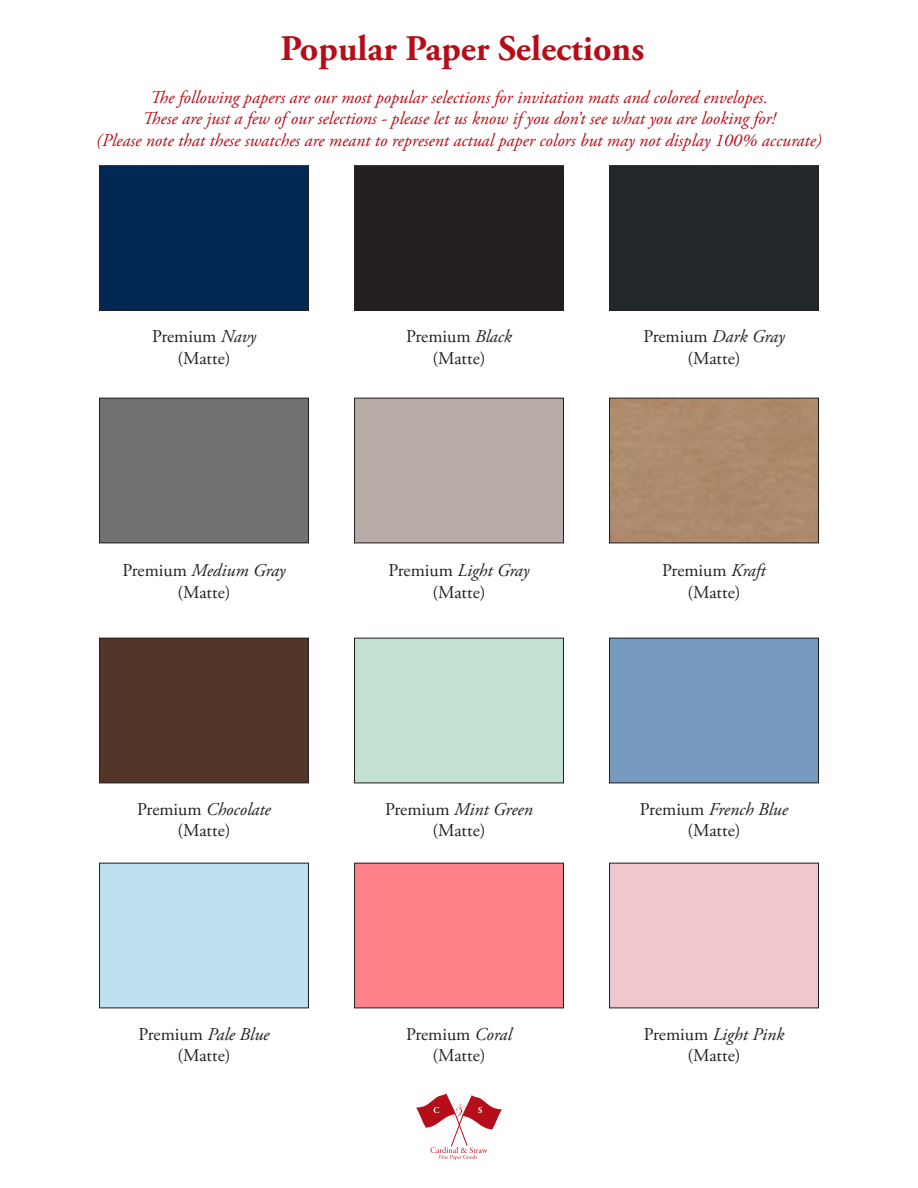
<style>
.page{position:relative;width:918px;height:1188px;background:#fff}
.page>*{position:absolute;margin:0;border:0;box-sizing:border-box;transform-origin:0 0}
.t1{font:700 36px "Adobe Garamond Pro";color:#b50e1a}
.t2{font:italic 18px "Adobe Garamond Pro";color:#b50e1a}
.t3{font:18px "Adobe Garamond Pro";color:#231f20}
.t4{font:italic 18px "Adobe Garamond Pro";color:#231f20}
.s1{font-style:italic}
.s2{font-style:normal}
</style>
<div class="page">
<svg style="left:416px;top:1093px;width:86px;height:67px"></svg>
<div style="left:100px;top:166px;width:208px;height:144px;background:#002855"></div>
<div style="left:99px;top:165px;width:210px;height:146px;border:1px solid #231f20"></div>
<div style="left:355px;top:166px;width:208px;height:144px;background:#231f20"></div>
<div style="left:354px;top:165px;width:210px;height:146px;border:1px solid #231f20"></div>
<div style="left:610px;top:166px;width:208px;height:144px;background:#242729"></div>
<div style="left:609px;top:165px;width:210px;height:146px;border:1px solid #231f20"></div>
<div style="left:100px;top:398px;width:208px;height:145px;background:#717271"></div>
<div style="left:99px;top:398px;width:210px;height:145px;border:1px solid #231f20"></div>
<div style="left:355px;top:398px;width:208px;height:145px;background:#b8ada6"></div>
<div style="left:354px;top:398px;width:210px;height:145px;border:1px solid #231f20"></div>
<div style="left:611px;top:400px;width:206px;height:141px;background:#ae8a6c"></div>
<div style="left:609px;top:398px;width:210px;height:145px;border:1px solid #231f20"></div>
<div style="left:100px;top:638px;width:208px;height:145px;background:#523528"></div>
<div style="left:99px;top:638px;width:210px;height:145px;border:1px solid #231f20"></div>
<div style="left:355px;top:638px;width:208px;height:145px;background:#c5e1d2"></div>
<div style="left:354px;top:638px;width:210px;height:145px;border:1px solid #231f20"></div>
<div style="left:610px;top:638px;width:208px;height:145px;background:#779bc0"></div>
<div style="left:609px;top:638px;width:210px;height:145px;border:1px solid #231f20"></div>
<div style="left:100px;top:863px;width:208px;height:145px;background:#bde1ee"></div>
<div style="left:99px;top:863px;width:210px;height:145px;border:1px solid #231f20"></div>
<div style="left:355px;top:863px;width:208px;height:145px;background:#ff8189"></div>
<div style="left:354px;top:863px;width:210px;height:145px;border:1px solid #231f20"></div>
<div style="left:610px;top:863px;width:208px;height:145px;background:#f1c7ce"></div>
<div style="left:609px;top:863px;width:210px;height:145px;border:1px solid #231f20"></div>
<p class="t1" style="left:280px;top:27px;width:365px">Popular Paper Selections</p>
<p class="t2" style="left:150px;top:86px;width:619px">The following papers are our most popular selections for invitation mats and colored envelopes.</p>
<p class="t2" style="left:143px;top:108px;width:634px">These are just a few of our selections - please let us know if you don’t see what you are looking for!</p>
<p class="t2" style="left:96px;top:130px;width:727px">(Please note that these swatches are meant to represent actual paper colors but may not display 100% accurate)</p>
<p class="t3" style="left:152px;top:326px;width:105px">Premium <span class="s1">Navy</span></p>
<p class="t3" style="left:177px;top:347px;width:55px">(Matte)</p>
<p class="t3" style="left:406px;top:326px;width:107px">Premium <span class="s1">Black</span></p>
<p class="t3" style="left:432px;top:347px;width:55px">(Matte)</p>
<p class="t4" style="left:643px;top:326px;width:143px"><span class="s2">Premium</span> Dark Gray</p>
<p class="t3" style="left:687px;top:347px;width:55px">(Matte)</p>
<p class="t4" style="left:122px;top:560px;width:165px"><span class="s2">Premium</span> Medium Gray</p>
<p class="t3" style="left:177px;top:581px;width:55px">(Matte)</p>
<p class="t4" style="left:388px;top:560px;width:143px"><span class="s2">Premium</span> Light Gray</p>
<p class="t3" style="left:432px;top:581px;width:55px">(Matte)</p>
<p class="t3" style="left:662px;top:560px;width:105px">Premium <span class="s1">Kraft</span></p>
<p class="t3" style="left:687px;top:581px;width:55px">(Matte)</p>
<p class="t4" style="left:137px;top:798px;width:135px"><span class="s2">Premium</span> Chocolate</p>
<p class="t3" style="left:177px;top:820px;width:55px">(Matte)</p>
<p class="t4" style="left:385px;top:798px;width:149px"><span class="s2">Premium</span> Mint Green</p>
<p class="t3" style="left:432px;top:820px;width:55px">(Matte)</p>
<p class="t4" style="left:640px;top:798px;width:150px"><span class="s2">Premium</span> French Blue</p>
<p class="t3" style="left:687px;top:820px;width:55px">(Matte)</p>
<p class="t4" style="left:139px;top:1023px;width:132px"><span class="s2">Premium</span> Pale Blue</p>
<p class="t3" style="left:177px;top:1045px;width:55px">(Matte)</p>
<p class="t3" style="left:406px;top:1023px;width:107px">Premium <span class="s1">Coral</span></p>
<p class="t3" style="left:432px;top:1045px;width:55px">(Matte)</p>
<p class="t4" style="left:644px;top:1023px;width:142px"><span class="s2">Premium</span> Light Pink</p>
<p class="t3" style="left:687px;top:1045px;width:55px">(Matte)</p>
</div>
